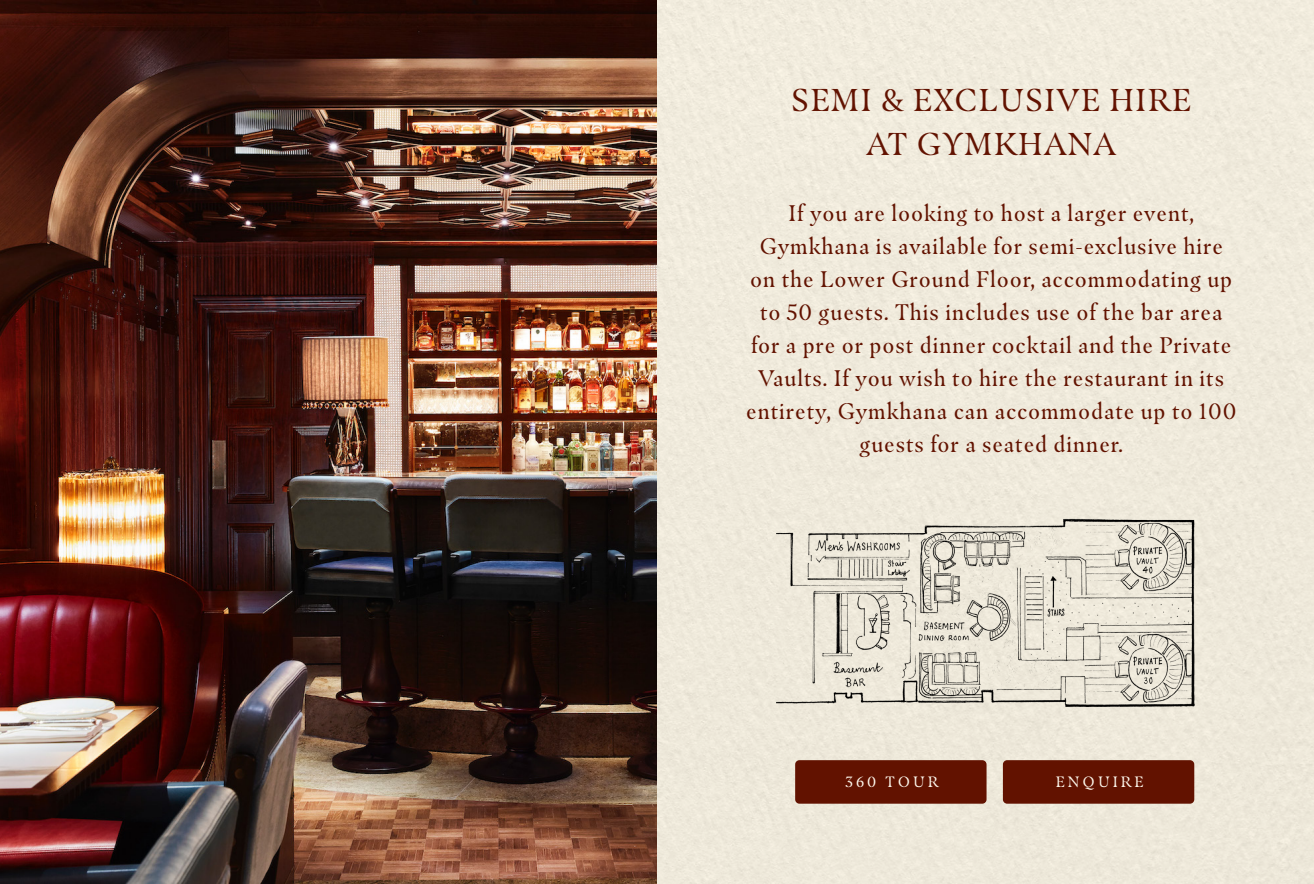
<style>
.page{position:relative;width:1314px;height:884px;background:#efeadc}
.page>*{position:absolute;margin:0;border:0;box-sizing:border-box;transform-origin:0 0}
.t1{font:31.5px/43.5px "Masqualero";letter-spacing:.05em;color:#621200;text-align:center}
.t2{font:22.5px/33px "Masqualero";letter-spacing:.04em;color:#621200;text-align:center}
.t3{font:15px "Masqualero";letter-spacing:.2em;color:#fef8ed}
</style>
<div class="page">
<img style="left:0;top:0;width:657px;height:883px">
<div style="left:1003px;top:760px;width:191px;height:43px;background:#621200;border-radius:4px"></div>
<img style="left:777px;top:494px;width:429px;height:226px">
<div style="left:795px;top:760px;width:191px;height:43px;background:#621200;border-radius:4px"></div>
<h1 class="t1" style="left:791px;top:78px;width:401px">SEMI &amp; EXCLUSIVE HIRE<br>AT GYMKHANA</h1>
<p class="t2" style="left:746px;top:196px;width:491px">If you are looking to host a larger event, Gymkhana is available for semi-exclusive hire on the Lower Ground Floor, accommodating up to 50 guests. This includes use of the bar area for a pre or post dinner cocktail and the Private Vaults. If you wish to hire the restaurant in its entirety, Gymkhana can accommodate up to 100 guests for a seated dinner.</p>
<p class="t3" style="left:845px;top:772px;width:94px">360 TOUR</p>
<p class="t3" style="left:1056px;top:772px;width:89px">ENQUIRE</p>
</div>
